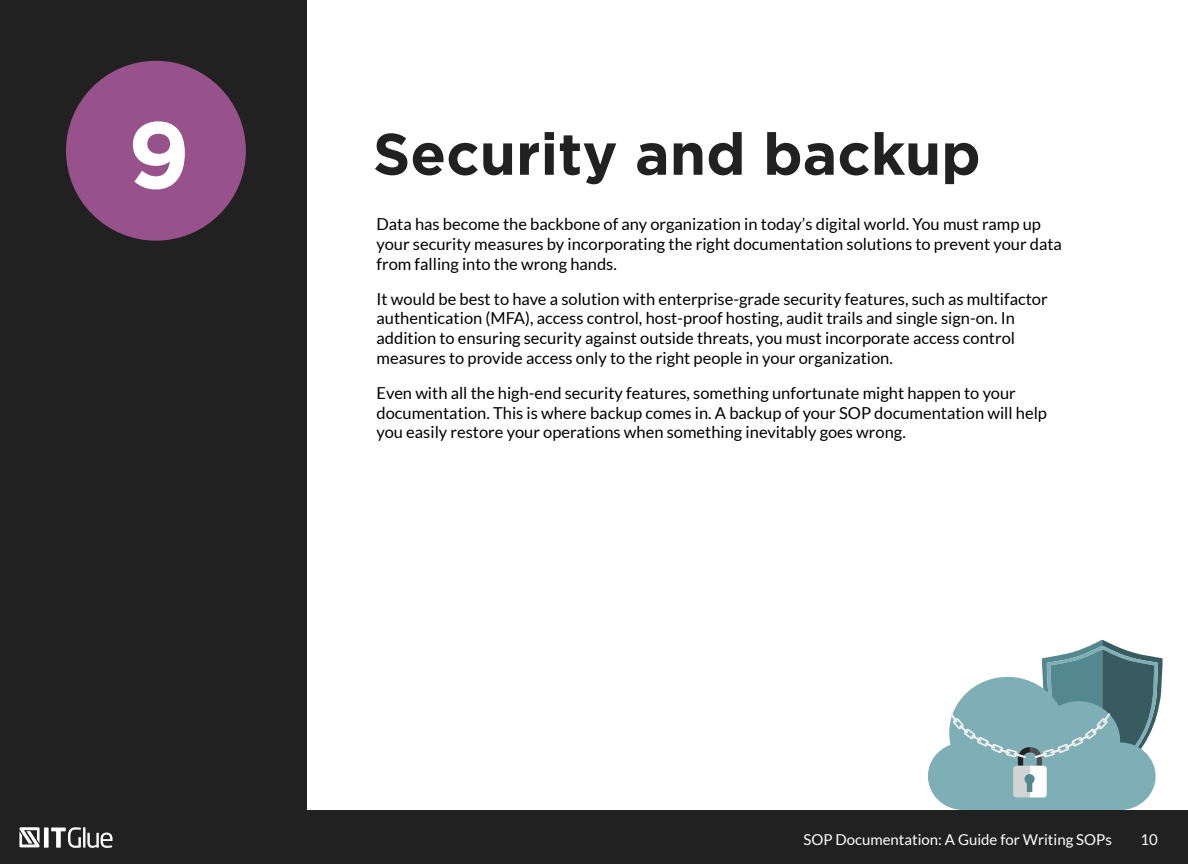
<style>
.page{position:relative;width:1188px;height:864px;background:#fff}
.page>*{position:absolute;margin:0;border:0;box-sizing:border-box;transform-origin:0 0}
.t1{font:700 94.05px "Gotham";color:#fff}
.t2{font:700 58.5px "Gotham";color:#212121}
.t3{font:16.5px/19.8px "Lato";color:#000}
.t4{font:15px "Lato";color:#fff}
</style>
<div class="page">
<div style="left:0;top:0;width:307px;height:864px;background:#212121"></div>
<div style="left:66px;top:61px;width:180px;height:180px;background:#98528b;border-radius:50%"></div>
<svg style="left:928px;top:640px;width:235px;height:170px"></svg>
<div style="left:0;top:811px;width:1188px;height:53px;background:#212121"></div>
<div style="left:44px;top:828px;width:5px;height:20px;background:#fff"></div>
<svg style="left:51px;top:827px;width:30px;height:21px"></svg>
<hr style="left:83px;top:827px;width:2px;height:21px;background:#fff">
<svg style="left:87px;top:833px;width:26px;height:15px"></svg>
<svg style="left:19px;top:827px;width:21px;height:20px"></svg>
<h1 class="t1" style="left:128px;top:93px;width:64px">9</h1>
<h2 class="t2" style="left:373px;top:115px;width:609px">Security and backup</h2>
<p class="t3" style="left:377px;top:214px;width:687px">Data has become the backbone of any organization in today’s digital world. You must ramp up your security measures by incorporating the right documentation solutions to prevent your data from falling into the wrong hands.</p>
<p class="t3" style="left:377px;top:289px;width:673px">It would be best to have a solution with enterprise-grade security features, such as multifactor authentication (MFA), access control, host-proof hosting, audit trails and single sign-on. In addition to ensuring security against outside threats, you must incorporate access control measures to provide access only to the right people in your organization.</p>
<p class="t3" style="left:377px;top:383px;width:672px">Even with all the high-end security features, something unfortunate might happen to your documentation. This is where backup comes in. A backup of your SOP documentation will help you easily restore your operations when something inevitably goes wrong.</p>
<p class="t4" style="left:804px;top:831px;width:310px">SOP Documentation: A Guide for Writing SOPs</p>
<p class="t4" style="left:1140px;top:831px;width:19px">10</p>
</div>
